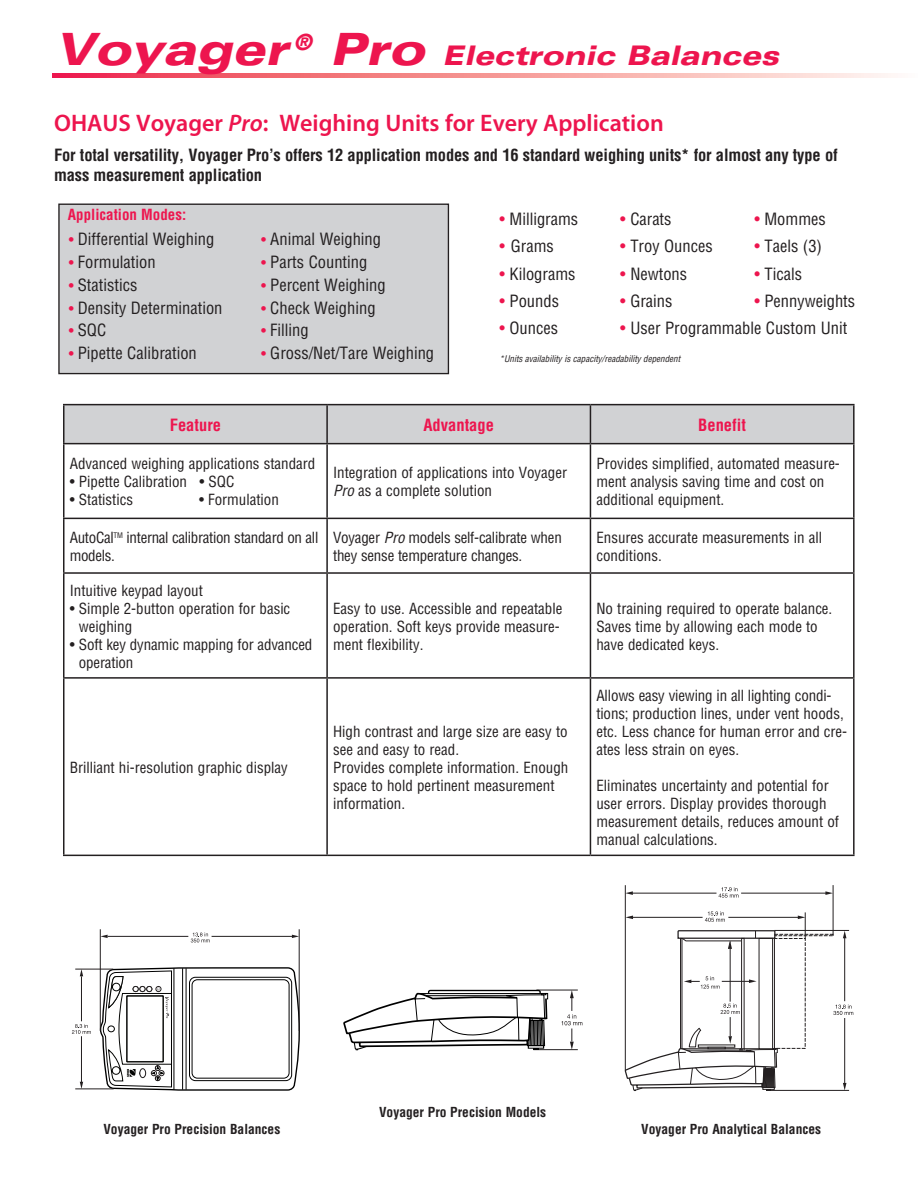
<style>
.page{position:relative;width:918px;height:1188px;background:#fff}
.page>*{position:absolute;margin:0;border:0;box-sizing:border-box;transform-origin:0 0}
.t1{font:italic 900 expanded 27px "Univers";letter-spacing:-.005em;color:#ed154e}
.Interior_Paragraph_H{font:600 24px "Myriad Pro";color:#ed154e}
.t2{font:condensed 16.5px "Helvetica";color:#231f20}
.t3{font:700 condensed 16.5px/19.8px "Helvetica";letter-spacing:-.01em;color:#231f20}
.t4{font:700 condensed 16.5px "Helvetica";color:#ed154e}
.t5{font:condensed 15px/18px "Helvetica";color:#231f20}
.t6{font:condensed 15px/18px "Helvetica";letter-spacing:-.02em;color:#231f20}
.t7{font:700 condensed 15px "Helvetica";color:#ed154e}
.t8{font:700 condensed 13.5px "Helvetica";color:#231f20}
.t9{font:italic condensed 9px "Helvetica";color:#231f20}
.s1{font-size:44.55px}
.s2{font-style:italic}
.s3{font-size:15px;color:#ed154e}
.s4{color:#ed154e}
</style>
<div class="page">
<svg style="left:52px;top:74px;width:839px;height:4px;background:#f59096"></svg>
<div style="left:59px;top:204px;width:389px;height:170px;background:#d1d2d4"></div>
<div style="left:58px;top:204px;width:391px;height:170px;border:1px solid #231f20"></div>
<hr style="left:833px;top:885px;width:1px;height:51px;background:#231f20">
<hr style="left:632px;top:893px;width:84px;height:1px;background:#231f20">
<svg style="left:626px;top:891px;width:7px;height:4px"></svg>
<hr style="left:741px;top:893px;width:86px;height:1px;background:#231f20">
<svg style="left:825px;top:891px;width:8px;height:4px"></svg>
<svg style="left:719px;top:887px;width:20px;height:11px"></svg>
<hr style="left:625px;top:885px;width:1px;height:185px;background:#231f20">
<svg style="left:624px;top:911px;width:229px;height:180px"></svg>
<svg style="left:72px;top:929px;width:228px;height:162px"></svg>
<hr style="left:533px;top:1049px;width:45px;height:1px;background:#231f20">
<hr style="left:536px;top:990px;width:42px;height:1px;background:#231f20">
<svg style="left:561px;top:990px;width:21px;height:60px"></svg>
<svg style="left:343px;top:989px;width:205px;height:62px"></svg>
<div style="left:64px;top:405px;width:789px;height:38px;background:#d1d2d4"></div>
<svg style="left:64px;top:444px;width:789px;height:411px"></svg>
<hr style="left:63px;top:404px;width:264px;height:1px;background:#231f20">
<hr style="left:63px;top:405px;width:1px;height:38px;background:#231f20">
<hr style="left:327px;top:404px;width:263px;height:1px;background:#231f20">
<hr style="left:326px;top:405px;width:2px;height:38px;background:#231f20">
<hr style="left:590px;top:404px;width:265px;height:1px;background:#231f20">
<hr style="left:590px;top:405px;width:1px;height:38px;background:#231f20">
<hr style="left:853px;top:405px;width:2px;height:38px;background:#231f20">
<hr style="left:63px;top:443px;width:264px;height:1px;background:#231f20">
<hr style="left:63px;top:444px;width:1px;height:74px;background:#231f20">
<hr style="left:327px;top:443px;width:263px;height:1px;background:#231f20">
<hr style="left:326px;top:444px;width:2px;height:74px;background:#231f20">
<hr style="left:590px;top:443px;width:265px;height:1px;background:#231f20">
<hr style="left:590px;top:444px;width:1px;height:74px;background:#231f20">
<hr style="left:853px;top:444px;width:2px;height:74px;background:#231f20">
<hr style="left:63px;top:518px;width:264px;height:1px;background:#231f20">
<hr style="left:63px;top:519px;width:1px;height:53px;background:#231f20">
<hr style="left:327px;top:518px;width:263px;height:1px;background:#231f20">
<hr style="left:326px;top:519px;width:2px;height:53px;background:#231f20">
<hr style="left:590px;top:518px;width:265px;height:1px;background:#231f20">
<hr style="left:590px;top:519px;width:1px;height:53px;background:#231f20">
<hr style="left:853px;top:519px;width:2px;height:53px;background:#231f20">
<hr style="left:63px;top:572px;width:264px;height:2px;background:#231f20">
<hr style="left:63px;top:574px;width:1px;height:103px;background:#231f20">
<hr style="left:327px;top:572px;width:263px;height:2px;background:#231f20">
<hr style="left:326px;top:574px;width:2px;height:103px;background:#231f20">
<hr style="left:590px;top:572px;width:265px;height:2px;background:#231f20">
<hr style="left:590px;top:574px;width:1px;height:103px;background:#231f20">
<hr style="left:853px;top:574px;width:2px;height:103px;background:#231f20">
<hr style="left:63px;top:677px;width:264px;height:2px;background:#231f20">
<hr style="left:63px;top:679px;width:1px;height:176px;background:#231f20">
<hr style="left:327px;top:677px;width:263px;height:2px;background:#231f20">
<hr style="left:326px;top:679px;width:2px;height:176px;background:#231f20">
<hr style="left:590px;top:677px;width:265px;height:2px;background:#231f20">
<hr style="left:590px;top:679px;width:1px;height:176px;background:#231f20">
<hr style="left:853px;top:679px;width:2px;height:176px;background:#231f20">
<hr style="left:63px;top:855px;width:264px;height:1px;background:#231f20">
<hr style="left:327px;top:855px;width:263px;height:1px;background:#231f20">
<hr style="left:590px;top:855px;width:265px;height:1px;background:#231f20">
<p class="t1" style="left:55px;top:40px;width:725px"><span class="s1">Voyager</span> <sup>®</sup> <span class="s1">Pro</span> Electronic Balances</p>
<p class="Interior_Paragraph_H" style="left:54px;top:108px;width:611px">OHAUS Voyager <span class="s2">Pro</span>: Weighing Units for Every Application</p>
<p class="t3" style="left:54px;top:145px;width:785px">For total versatility, Voyager Pro’s offers 12 application modes and 16 standard weighing units* for almost any type of mass measurement application</p>
<p class="t7" style="left:68px;top:205px;width:120px">Application Modes:</p>
<p class="t2" style="left:69px;top:229px;width:147px"><span class="s3">•</span> Differential Weighing</p>
<p class="t2" style="left:69px;top:252px;width:89px"><span class="s3">•</span> Formulation</p>
<p class="t2" style="left:69px;top:275px;width:70px"><span class="s3">•</span> Statistics</p>
<p class="t2" style="left:69px;top:297px;width:155px"><span class="s3">•</span> Density Determination</p>
<p class="t2" style="left:69px;top:320px;width:39px"><span class="s3">•</span> SQC</p>
<p class="t2" style="left:69px;top:343px;width:130px"><span class="s3">•</span> Pipette Calibration</p>
<p class="t2" style="left:500px;top:208px;width:80px"><span class="s4">•</span> Milligrams</p>
<p class="t2" style="left:620px;top:208px;width:53px"><span class="s4">•</span> Carats</p>
<p class="t2" style="left:754px;top:208px;width:73px"><span class="s4">•</span> Mommes</p>
<p class="t2" style="left:500px;top:236px;width:56px"><span class="s4">•</span> Grams</p>
<p class="t2" style="left:620px;top:236px;width:94px"><span class="s4">•</span> Troy Ounces</p>
<p class="t2" style="left:754px;top:236px;width:69px"><span class="s4">•</span> Taels (3)</p>
<p class="t2" style="left:500px;top:263px;width:78px"><span class="s4">•</span> Kilograms</p>
<p class="t2" style="left:620px;top:263px;width:68px"><span class="s4">•</span> Newtons</p>
<p class="t2" style="left:754px;top:263px;width:49px"><span class="s4">•</span> Ticals</p>
<p class="t2" style="left:500px;top:291px;width:61px"><span class="s4">•</span> Pounds</p>
<p class="t2" style="left:620px;top:291px;width:54px"><span class="s4">•</span> Grains</p>
<p class="t2" style="left:754px;top:291px;width:102px"><span class="s4">•</span> Pennyweights</p>
<p class="t2" style="left:500px;top:318px;width:60px"><span class="s4">•</span> Ounces</p>
<p class="t2" style="left:620px;top:318px;width:229px"><span class="s4">•</span> User Programmable Custom Unit</p>
<p class="t9" style="left:500px;top:353px;width:182px">*Units availability is capacity/readability dependent</p>
<p class="t2" style="left:261px;top:229px;width:121px"><span class="s3">•</span> Animal Weighing</p>
<p class="t2" style="left:261px;top:252px;width:108px"><span class="s3">•</span> Parts Counting</p>
<p class="t2" style="left:261px;top:275px;width:126px"><span class="s3">•</span> Percent Weighing</p>
<p class="t2" style="left:261px;top:297px;width:116px"><span class="s3">•</span> Check Weighing</p>
<p class="t2" style="left:261px;top:320px;width:49px"><span class="s3">•</span> Filling</p>
<p class="t2" style="left:261px;top:343px;width:175px"><span class="s3">•</span> Gross/Net/Tare Weighing</p>
<p class="t4" style="left:170px;top:414px;width:53px">Feature</p>
<p class="t4" style="left:423px;top:414px;width:72px">Advantage</p>
<p class="t4" style="left:698px;top:414px;width:49px">Benefit</p>
<p class="t5" style="left:70px;top:454px;width:247px">Advanced weighing applications standard</p>
<p class="t5" style="left:70px;top:472px;width:166px">• Pipette Calibration • SQC</p>
<p class="t5" style="left:70px;top:490px;width:65px">• Statistics</p>
<p class="t5" style="left:199px;top:490px;width:81px">• Formulation</p>
<p class="t5" style="left:333px;top:463px;width:235px">Integration of applications into Voyager<br><span class="s2">Pro</span> as a complete solution</p>
<p class="t5" style="left:596px;top:454px;width:245px">Provides simplified, automated measure&shy;ment analysis saving time and cost on additional equipment.</p>
<p class="t6" style="left:70px;top:528px;width:250px">AutoCal<sup>TM</sup> internal calibration standard on all models.</p>
<p class="t5" style="left:333px;top:528px;width:230px">Voyager <span class="s2">Pro</span> models self-calibrate when they sense temperature changes.</p>
<p class="t5" style="left:596px;top:528px;width:227px">Ensures accurate measurements in all conditions.</p>
<p class="t5" style="left:70px;top:581px;width:135px">Intuitive keypad layout</p>
<p class="t5" style="left:79px;top:599px;width:213px;text-indent:-9px">• Simple 2-button operation for basic weighing</p>
<p class="t5" style="left:79px;top:635px;width:235px;text-indent:-9px">• Soft key dynamic mapping for advanced operation</p>
<p class="t5" style="left:333px;top:599px;width:231px">Easy to use. Accessible and repeatable operation. Soft keys provide measure&shy;ment flexibility.</p>
<p class="t5" style="left:596px;top:599px;width:237px">No training required to operate balance.<br>Saves time by allowing each mode to have dedicated keys.</p>
<p class="t5" style="left:70px;top:758px;width:220px">Brilliant hi-resolution graphic display</p>
<p class="t5" style="left:333px;top:722px;width:236px">High contrast and large size are easy to see and easy to read.</p>
<p class="t5" style="left:333px;top:758px;width:237px">Provides complete information. Enough space to hold pertinent measurement information.</p>
<p class="t5" style="left:596px;top:686px;width:252px">Allows easy viewing in all lighting condi&shy;tions; production lines, under vent hoods, etc. Less chance for human error and cre&shy;ates less strain on eyes.</p>
<p class="t5" style="left:596px;top:776px;width:244px">Eliminates uncertainty and potential for user errors. Display provides thorough measurement details, reduces amount of manual calculations.</p>
<p class="t8" style="left:379px;top:1104px;width:169px">Voyager Pro Precision Models</p>
<p class="t8" style="left:103px;top:1120px;width:178px">Voyager Pro Precision Balances</p>
<p class="t8" style="left:641px;top:1121px;width:181px">Voyager Pro Analytical Balances</p>
</div>
